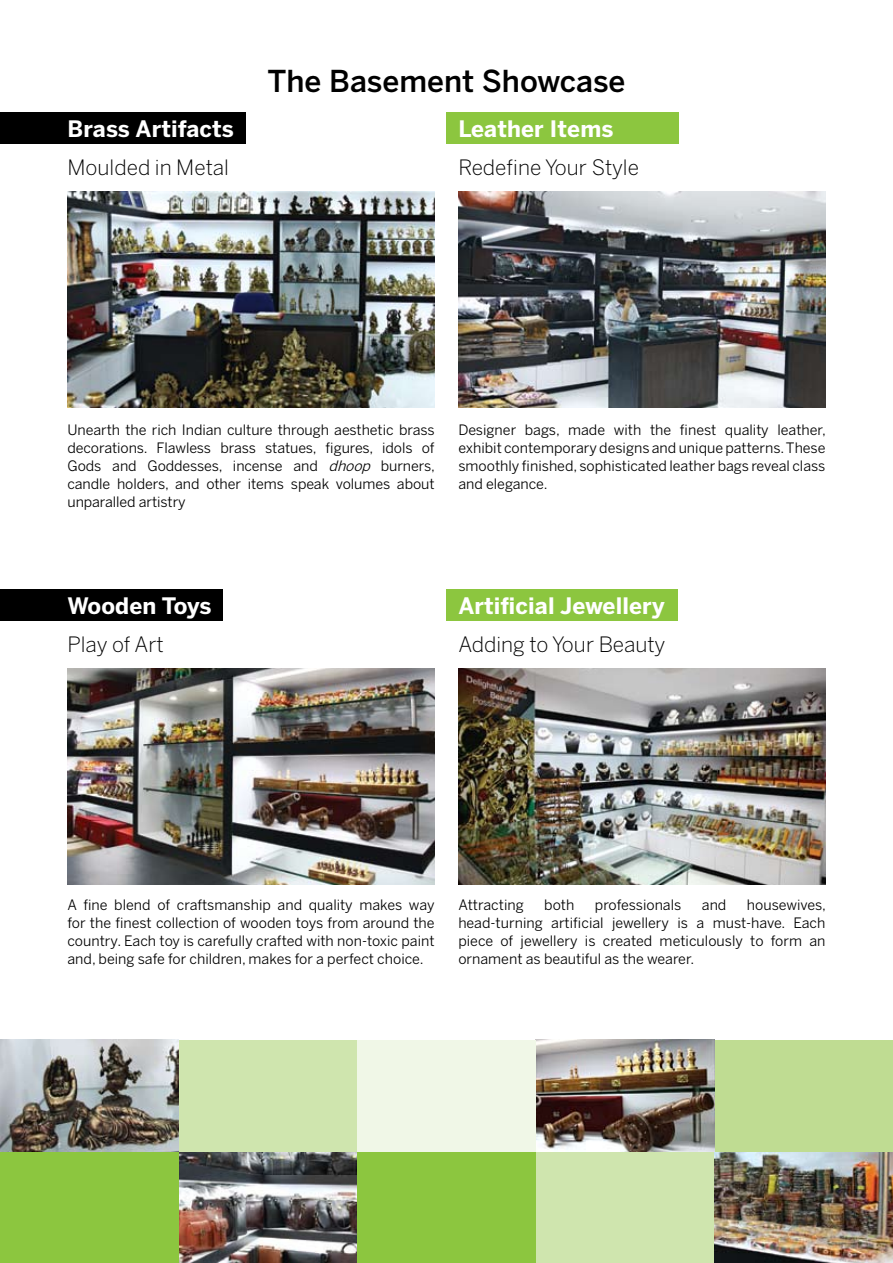
<style>
.page{position:relative;width:893px;height:1263px;background:#fff}
.page>*{position:absolute;margin:0;border:0;box-sizing:border-box;transform-origin:0 0}
.t1{font:500 30px "Benton Sans";color:#000}
.t2{font:700 22.5px "Benton Sans";letter-spacing:.005em;color:#fff}
.t3{font:300 21px "Benton Sans";color:#000}
.t4{font:14.25px/18px "Benton Sans";color:#000;text-align:justify}
.s1{font-style:italic}
</style>
<div class="page">
<img style="left:179px;top:1151px;width:178px;height:112px">
<div style="left:179px;top:1040px;width:178px;height:111px;background:#cfe5ae"></div>
<div style="left:357px;top:1151px;width:179px;height:112px;background:#8cc63f"></div>
<div style="left:536px;top:1151px;width:178px;height:112px;background:#cfe5ae"></div>
<img style="left:714px;top:1151px;width:179px;height:112px">
<div style="left:714px;top:1040px;width:179px;height:111px;background:#bfdc92"></div>
<img style="left:536px;top:1040px;width:178px;height:111px">
<div style="left:357px;top:1040px;width:179px;height:111px;background:#f0f7e7"></div>
<div style="left:0;top:1151px;width:179px;height:112px;background:#8cc63f"></div>
<img style="left:0;top:1040px;width:179px;height:111px">
<div style="left:0;top:112px;width:246px;height:32px;background:#000"></div>
<div style="left:446px;top:112px;width:233px;height:32px;background:#8cc63f"></div>
<img style="left:68px;top:191px;width:367px;height:216px">
<img style="left:458px;top:191px;width:367px;height:216px">
<div style="left:0;top:589px;width:223px;height:32px;background:#000"></div>
<div style="left:446px;top:589px;width:231px;height:32px;background:#8cc63f"></div>
<img style="left:68px;top:668px;width:367px;height:216px">
<img style="left:458px;top:668px;width:367px;height:216px">
<h1 class="t1" style="left:267px;top:63px;width:359px">The Basement Showcase</h1>
<h2 class="t2" style="left:68px;top:115px;width:168px">Brass Artifacts</h2>
<h2 class="t2" style="left:458px;top:115px;width:157px">Leather Items</h2>
<h3 class="t3" style="left:68px;top:155px;width:163px">Moulded in Metal</h3>
<h3 class="t3" style="left:458px;top:155px;width:182px">Redefine Your Style</h3>
<p class="t4" style="left:67px;top:420px;width:369px">Unearth the rich Indian culture through aesthetic brass decorations. Flawless brass statues, figures, idols of Gods and Goddesses, incense and <span class="s1">dhoop</span> burners, candle holders, and other items speak volumes about unparalled artistry</p>
<p class="t4" style="left:458px;top:420px;width:369px">Designer bags, made with the finest quality leather, exhibit contemporary designs and unique patterns. These smoothly finished, sophisticated leather bags reveal class and elegance.</p>
<h2 class="t2" style="left:68px;top:592px;width:145px">Wooden Toys</h2>
<h2 class="t2" style="left:458px;top:592px;width:208px">Artificial Jewellery</h2>
<h3 class="t3" style="left:68px;top:632px;width:98px">Play of Art</h3>
<h3 class="t3" style="left:458px;top:632px;width:208px">Adding to Your Beauty</h3>
<p class="t4" style="left:68px;top:896px;width:369px">A fine blend of craftsmanship and quality makes way for the finest collection of wooden toys from around the country. Each toy is carefully crafted with non-toxic paint and, being safe for children, makes for a perfect choice.</p>
<p class="t4" style="left:458px;top:896px;width:67px">Attracting</p>
<p class="t4" style="left:544px;top:896px;width:32px">both</p>
<p class="t4" style="left:595px;top:896px;width:88px">professionals</p>
<p class="t4" style="left:702px;top:896px;width:26px">and</p>
<p class="t4" style="left:458px;top:896px;width:369px;text-indent:289px">housewives, head-turning artificial jewellery is a must-have. Each piece of jewellery is created meticulously to form an ornament as beautiful as the wearer.</p>
</div>
